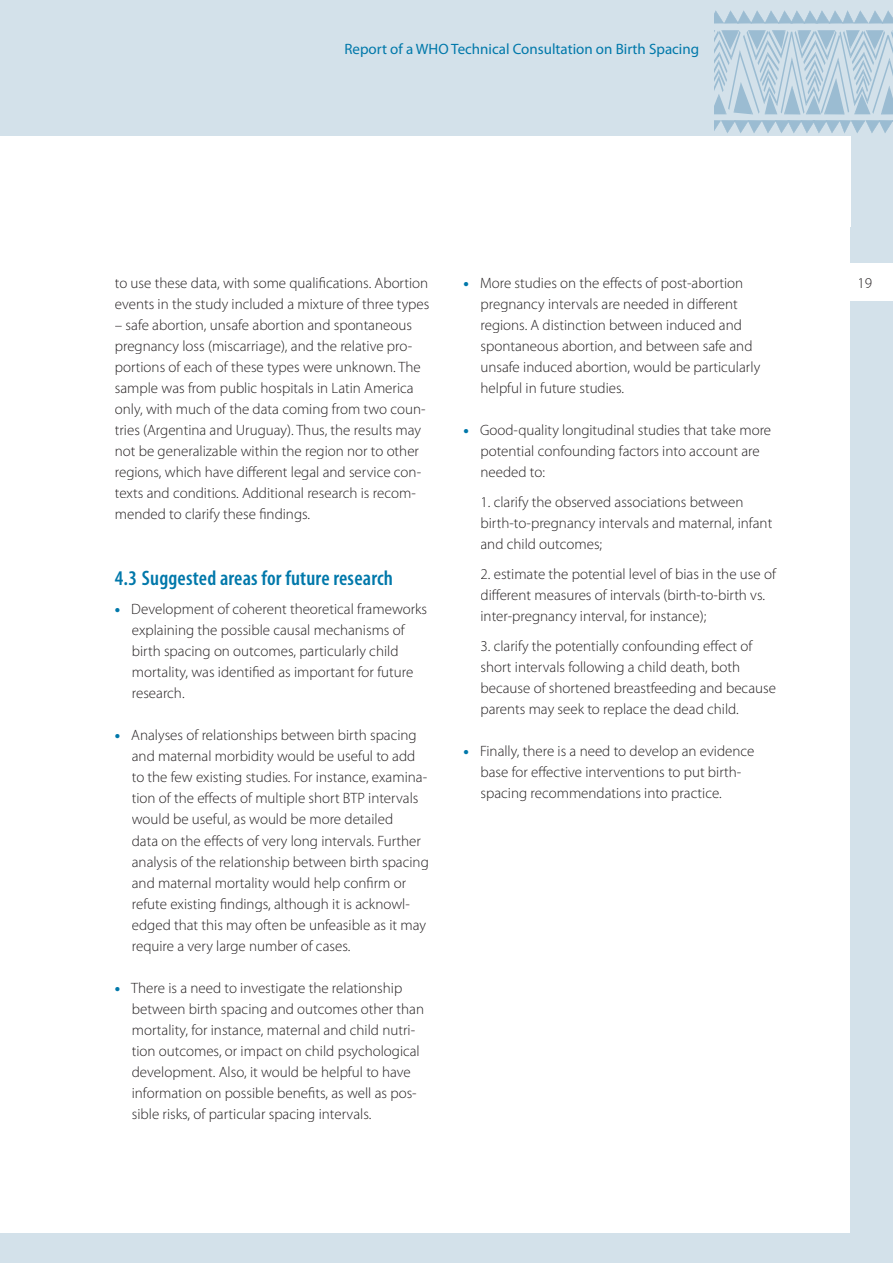
<style>
.page{position:relative;width:893px;height:1263px;background:#fff}
.page>*{position:absolute;margin:0;border:0;box-sizing:border-box;transform-origin:0 0}
.t1{font:600 condensed 21px "Myriad Pro";letter-spacing:.01em;color:#0078aa}
.t2{font:300 15px/21px "Myriad Pro";color:#231f20}
.t3{font:15px "Myriad Pro";color:#0078aa}
.s1{font-weight:900;color:#0078aa}
</style>
<div class="page">
<div style="left:0;top:0;width:893px;height:135px;background:#d3e1ea"></div>
<div style="left:0;top:1233px;width:893px;height:30px;background:#d3e1ea"></div>
<div style="left:850px;top:302px;width:43px;height:961px;background:#d3e1ea"></div>
<div style="left:850px;top:0;width:43px;height:263px;background:#d3e1ea"></div>
<svg style="left:714px;top:30px;width:179px;height:84px"></svg>
<svg style="left:714px;top:10px;width:179px;height:14px"></svg>
<svg style="left:714px;top:120px;width:179px;height:13px"></svg>
<p class="t3" style="left:344px;top:39px;width:356px">Report of a WHO Technical Consultation on Birth Spacing</p>
<p class="t2" style="left:115px;top:272px;width:316px">to use these data, with some qualifications. Abortion events in the study included a mixture of three types</p>
<p class="t2" style="left:115px;top:314px;width:312px">– safe abortion, unsafe abortion and spontaneous pregnancy loss (miscarriage), and the relative pro&shy;portions of each of these types were unknown. The sample was from public hospitals in Latin America only, with much of the data coming from two coun&shy;tries (Argentina and Uruguay). Thus, the results may not be generalizable within the region nor to other regions, which have different legal and service con&shy;texts and conditions. Additional research is recom&shy;mended to clarify these findings.</p>
<h1 class="t1" style="left:115px;top:566px;width:280px">4.3 Suggested areas for future research</h1>
<p class="t2" style="left:132px;top:598px;width:297px;text-indent:-17px"><span class="s1">•</span> Development of coherent theoretical frameworks explaining the possible causal mechanisms of birth spacing on outcomes, particularly child mortality, was identified as important for future research.</p>
<p class="t2" style="left:132px;top:725px;width:298px;text-indent:-17px"><span class="s1">•</span> Analyses of relationships between birth spacing and maternal morbidity would be useful to add to the few existing studies. For instance, examina&shy;tion of the effects of multiple short BTP intervals would be useful, as would be more detailed<br>data on the effects of very long intervals. Further analysis of the relationship between birth spacing and maternal mortality would help confirm or refute existing findings, although it is acknowl&shy;edged that this may often be unfeasible as it may require a very large number of cases.</p>
<p class="t2" style="left:132px;top:977px;width:294px;text-indent:-17px"><span class="s1">•</span> There is a need to investigate the relationship between birth spacing and outcomes other than mortality, for instance, maternal and child nutri&shy;tion outcomes, or impact on child psychological development. Also, it would be helpful to have information on possible benefits, as well as pos&shy;sible risks, of particular spacing intervals.</p>
<p class="t2" style="left:480px;top:272px;width:281px;text-indent:-17px"><span class="s1">•</span> More studies on the effects of post-abortion pregnancy intervals are needed in different regions. A distinction between induced and spontaneous abortion, and between safe and unsafe induced abortion, would be particularly helpful in future studies.</p>
<p class="t2" style="left:480px;top:419px;width:292px;text-indent:-17px"><span class="s1">•</span> Good-quality longitudinal studies that take more potential confounding factors into account are needed to:</p>
<p class="t2" style="left:480px;top:491px;width:293px">1. clarify the observed associations between birth-to-pregnancy intervals and maternal, infant and child outcomes;</p>
<p class="t2" style="left:480px;top:563px;width:297px">2. estimate the potential level of bias in the use of different measures of intervals (birth-to-birth vs. inter-pregnancy interval, for instance);</p>
<p class="t2" style="left:480px;top:635px;width:297px">3. clarify the potentially confounding effect of short intervals following a child death, both because of shortened breastfeeding and because parents may seek to replace the dead child.</p>
<p class="t2" style="left:480px;top:741px;width:276px;text-indent:-17px"><span class="s1">•</span> Finally, there is a need to develop an evidence base for effective interventions to put birth&shy;spacing recommendations into practice.</p>
<p class="t2" style="left:857px;top:272px;width:16px">19</p>
</div>
